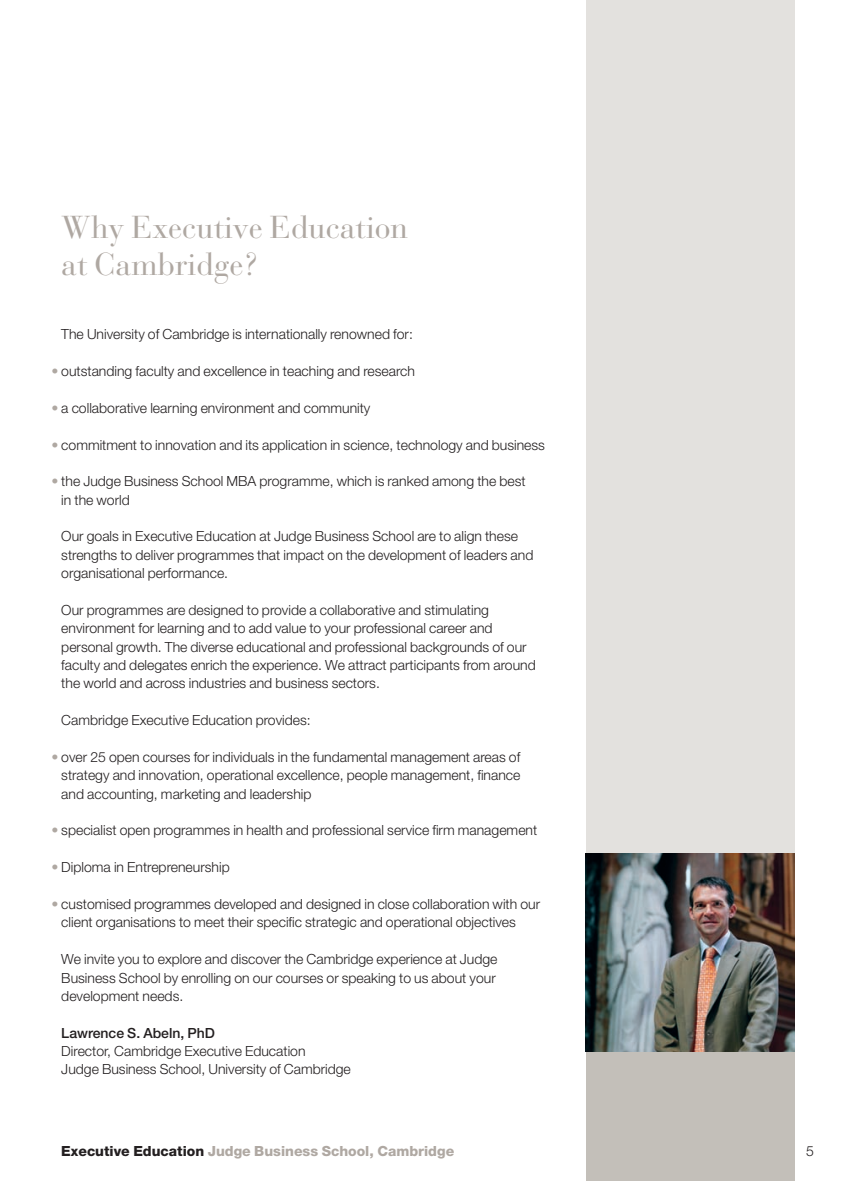
<style>
.page{position:relative;width:849px;height:1181px;background:#fff}
.page>*{position:absolute;margin:0;border:0;box-sizing:border-box;transform-origin:0 0}
.t1{font:31.5px/36.8px "Bauer Bodoni";color:#afa8a2}
.t2{font:300 14px/18.4px "Helvetica Neue";color:#231f20}
.t3{font:800 14px "Helvetica Neue";color:#afa8a2}
.s1{color:#afa8a2}
.s2{font-weight:500}
.s3{color:#231f20}
</style>
<div class="page">
<div style="left:585px;top:0;width:209px;height:1181px;background:#e3e1de"></div>
<div style="left:585px;top:1052px;width:209px;height:129px;background:#c3bfb9"></div>
<img style="left:585px;top:853px;width:209px;height:199px">
<p class="t1" style="left:61px;top:213px;width:348px">Why Executive Education at Cambridge?</p>
<p class="t2" style="left:61px;top:326px;width:353px">The University of Cambridge is internationally renowned for:</p>
<p class="t2" style="left:51px;top:363px;width:365px"><span class="s1">•</span> outstanding faculty and excellence in teaching and research</p>
<p class="t2" style="left:51px;top:400px;width:320px"><span class="s1">•</span> a collaborative learning environment and community</p>
<p class="t2" style="left:51px;top:437px;width:495px"><span class="s1">•</span> commitment to innovation and its application in science, technology and business</p>
<p class="t2" style="left:61px;top:473px;width:465px;text-indent:-10px"><span class="s1">•</span> the Judge Business School MBA programme, which is ranked among the best in the world</p>
<p class="t2" style="left:61px;top:528px;width:473px">Our goals in Executive Education at Judge Business School are to align these strengths to deliver programmes that impact on the development of leaders and organisational performance.</p>
<p class="t2" style="left:61px;top:602px;width:476px">Our programmes are designed to provide a collaborative and stimulating environment for learning and to add value to your professional career and personal growth. The diverse educational and professional backgrounds of our faculty and delegates enrich the experience. We attract participants from around the world and across industries and business sectors.</p>
<p class="t2" style="left:61px;top:712px;width:251px">Cambridge Executive Education provides:</p>
<p class="t2" style="left:61px;top:749px;width:460px;text-align:justify;text-indent:-10px"><span class="s1">•</span> over 25 open courses for individuals in the fundamental management areas of strategy and innovation, operational excellence, people management, finance and accounting, marketing and leadership</p>
<p class="t2" style="left:51px;top:822px;width:487px"><span class="s1">•</span> specialist open programmes in health and professional service firm management</p>
<p class="t2" style="left:51px;top:859px;width:180px"><span class="s1">•</span> Diploma in Entrepreneurship</p>
<p class="t2" style="left:61px;top:896px;width:480px;text-indent:-10px"><span class="s1">•</span> customised programmes developed and designed in close collaboration with our client organisations to meet their specific strategic and operational objectives</p>
<p class="t2" style="left:61px;top:951px;width:437px">We invite you to explore and discover the Cambridge experience at Judge<br>Business School by enrolling on our courses or speaking to us about your development needs.</p>
<p class="t2" style="left:61px;top:1024px;width:291px"><span class="s2">Lawrence S. Abeln, PhD<br></span>Director, Cambridge Executive Education<br>Judge Business School, University of Cambridge</p>
<p class="t3" style="left:61px;top:1146px;width:394px"><span class="s3">Executive Education</span> Judge Business School, Cambridge</p>
<p class="t2" style="left:805px;top:1143px;width:9px">5</p>
</div>
